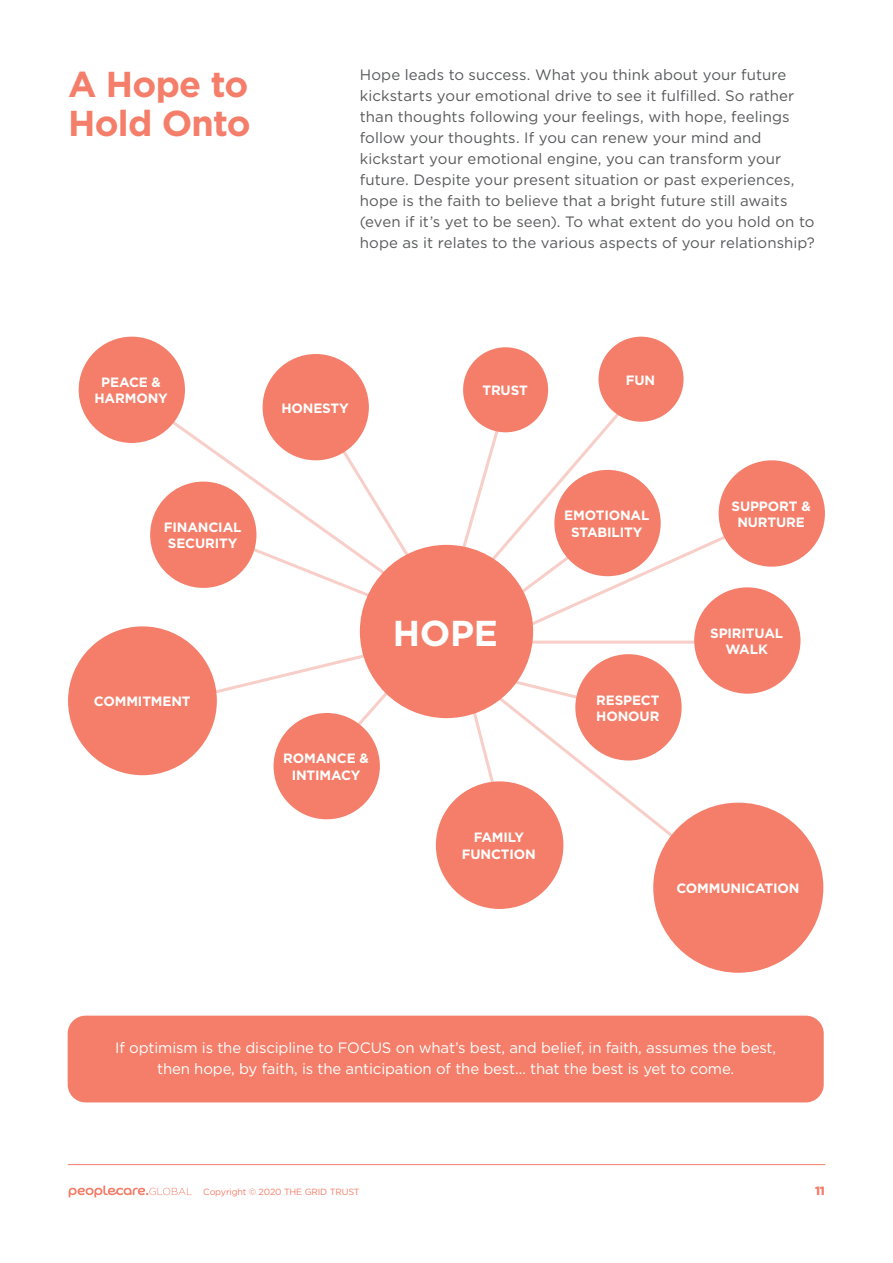
<style>
.page{position:relative;width:893px;height:1263px;background:#fff}
.page>*{position:absolute;margin:0;border:0;box-sizing:border-box;transform-origin:0 0}
.t1{font:700 36px/39px "Gotham";letter-spacing:-.02em;color:#f47e69}
.t2{font:700 36px "Gotham";color:#fff}
.t3{font:15px/21px "Gotham";letter-spacing:.005em;color:#58595b}
.t4{font:15px/21px "Gotham";letter-spacing:-.01em;color:#fff;text-align:center}
.t5{font:700 13.5px/16.5px "Gotham";letter-spacing:-.01em;color:#fff;text-align:center}
.t6{font:900 12px "Gotham";color:#f47e69}
.t7{font:9px "Gotham";letter-spacing:-.02em;color:#f47e69}
</style>
<div class="page">
<svg style="left:456px;top:396px;width:300px;height:239px"></svg>
<hr style="left:509px;top:641px;width:229px;height:3px;background:#f7cec8">
<svg style="left:463px;top:673px;width:213px;height:167px"></svg>
<svg style="left:190px;top:641px;width:231px;height:115px"></svg>
<svg style="left:161px;top:414px;width:275px;height:208px"></svg>
<div style="left:68px;top:1016px;width:756px;height:86px;background:#f47e69;border-radius:18px"></div>
<div style="left:360px;top:545px;width:173px;height:173px;background:#f47e69;border-radius:50%"></div>
<div style="left:150px;top:482px;width:106px;height:106px;background:#f47e69;border-radius:50%"></div>
<div style="left:68px;top:626px;width:149px;height:149px;background:#f47e69;border-radius:50%"></div>
<div style="left:274px;top:713px;width:106px;height:106px;background:#f47e69;border-radius:50%"></div>
<div style="left:554px;top:470px;width:107px;height:106px;background:#f47e69;border-radius:50%"></div>
<div style="left:79px;top:337px;width:106px;height:106px;background:#f47e69;border-radius:50%"></div>
<div style="left:263px;top:354px;width:106px;height:106px;background:#f47e69;border-radius:50%"></div>
<div style="left:463px;top:347px;width:85px;height:85px;background:#f47e69;border-radius:50%"></div>
<div style="left:598px;top:337px;width:86px;height:85px;background:#f47e69;border-radius:50%"></div>
<div style="left:653px;top:803px;width:170px;height:170px;background:#f47e69;border-radius:50%"></div>
<div style="left:694px;top:587px;width:106px;height:107px;background:#f47e69;border-radius:50%"></div>
<div style="left:575px;top:654px;width:107px;height:106px;background:#f47e69;border-radius:50%"></div>
<div style="left:719px;top:460px;width:106px;height:107px;background:#f47e69;border-radius:50%"></div>
<div style="left:436px;top:781px;width:127px;height:128px;background:#f47e69;border-radius:50%"></div>
<hr style="left:68px;top:1164px;width:757px;height:1px;background:#f47e69">
<svg style="left:69px;top:1185px;width:123px;height:12px"></svg>
<h1 class="t1" style="left:68px;top:64px;width:184px">A Hope to<br>Hold Onto</h1>
<p class="t3" style="left:360px;top:64px;width:457px">Hope leads to success. What you think about your future kickstarts your emotional drive to see it fulfilled. So rather than thoughts following your feelings, with hope, feelings follow your thoughts. If you can renew your mind and kickstart your emotional engine, you can transform your future. Despite your present situation or past experiences, hope is the faith to believe that a bright future still awaits (even if it’s yet to be seen). To what extent do you hold on to hope as it relates to the various aspects of your relationship?</p>
<p class="t5" style="left:94px;top:374px;width:75px">PEACE &amp;<br>HARMONY</p>
<p class="t5" style="left:164px;top:519px;width:79px">FINANCIAL<br>SECURITY</p>
<p class="t5" style="left:94px;top:693px;width:98px">COMMITMENT</p>
<p class="t5" style="left:281px;top:399px;width:69px">HONESTY</p>
<p class="t5" style="left:482px;top:382px;width:47px">TRUST</p>
<p class="t5" style="left:626px;top:371px;width:31px">FUN</p>
<p class="t5" style="left:564px;top:507px;width:87px">EMOTIONAL<br>STABILITY</p>
<p class="t5" style="left:731px;top:497px;width:81px">SUPPORT &amp;<br>NURTURE</p>
<h1 class="t2" style="left:393px;top:609px;width:107px">HOPE</h1>
<p class="t5" style="left:283px;top:750px;width:87px">ROMANCE &amp;<br>INTIMACY</p>
<p class="t5" style="left:462px;top:829px;width:76px">FAMILY<br>FUNCTION</p>
<p class="t5" style="left:596px;top:691px;width:65px;text-align:left">RESPECT<br>HONOUR</p>
<p class="t5" style="left:710px;top:624px;width:75px">SPIRITUAL<br>WALK</p>
<p class="t5" style="left:676px;top:880px;width:125px">COMMUNICATION</p>
<p class="t4" style="left:115px;top:1037px;width:662px">If optimism is the discipline to FOCUS on what’s best, and belief, in faith, assumes the best, then hope, by faith, is the anticipation of the best… that the best is yet to come.</p>
<p class="t7" style="left:203px;top:1186px;width:158px">Copyright © 2020 THE GRID TRUST</p>
<p class="t6" style="left:815px;top:1182px;width:11px">11</p>
</div>
